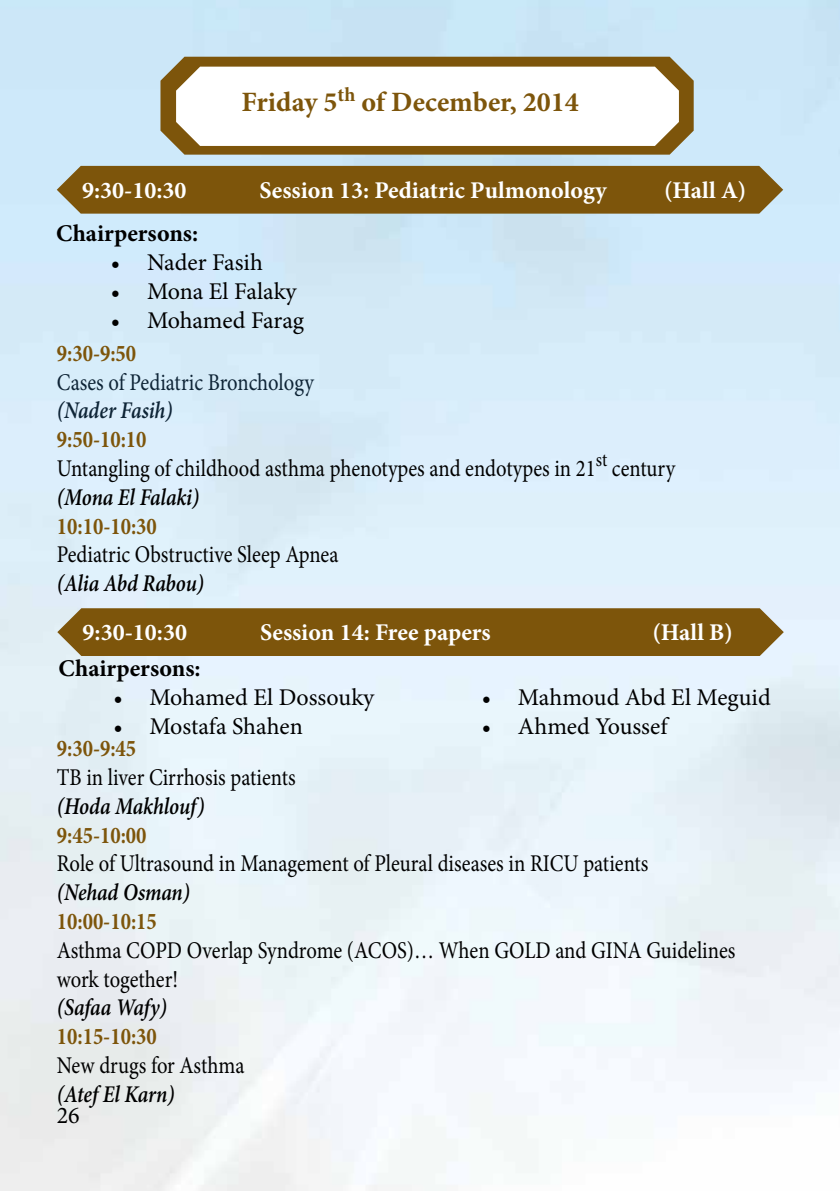
<style>
.page{position:relative;width:840px;height:1191px;background:#fff}
.page>*{position:absolute;margin:0;border:0;box-sizing:border-box;transform-origin:0 0}
.t1{font:700 28px "Minion Pro";color:#7d550b}
.t2{font:24px/28.8px "Minion Pro";color:#000;scale:.86 1}
.t3{font:24px "Minion Pro";color:#000}
.t4{font:700 24px "Minion Pro";color:#fff}
.t5{font:italic 600 24px "Minion Pro";letter-spacing:-.005em;color:#000;scale:.86 1}
.t6{font:700 24px "Minion Pro";color:#7d550b;scale:.86 1}
.t7{font:24px "Minion Pro";color:#0e2436;scale:.86 1}
.t8{font:700 24px "Minion Pro";color:#000}
.t9{font:italic 600 24px "Minion Pro";letter-spacing:-.005em;color:#0e2436;scale:.86 1}
.s1{font-weight:700;color:#7d550b}
.s2{font-weight:600;font-style:italic}
</style>
<div class="page">
<img style="left:0;top:0;width:839px;height:1191px">
<div style="left:57px;top:166px;width:725px;height:48px;background:#7d550b"></div>
<div style="left:57px;top:608px;width:726px;height:48px;background:#7d550b"></div>
<svg style="left:160px;top:57px;width:533px;height:98px;background:#876728"></svg>
<svg style="left:176px;top:67px;width:502px;height:79px"></svg>
<p class="t1" style="left:241px;top:82px;width:338px">Friday 5<sup>th</sup> of December, 2014</p>
<p class="t4" style="left:82px;top:173px;width:106px">9:30-10:30</p>
<p class="t4" style="left:259px;top:173px;width:348px">Session 13: Pediatric Pulmonology</p>
<p class="t4" style="left:663px;top:173px;width:84px">(Hall A)</p>
<p class="t8" style="left:56px;top:217px;width:143px">Chairpersons:</p>
<p class="t3" style="left:111px;top:246px;width:153px">• Nader Fasih</p>
<p class="t3" style="left:111px;top:275px;width:187px">• Mona El Falaky</p>
<p class="t3" style="left:111px;top:304px;width:194px">• Mohamed Farag</p>
<p class="t6" style="left:57px;top:336px;width:94px">9:30-9:50</p>
<p class="t7" style="left:57px;top:366px;width:300px">Cases of Pediatric Bronchology</p>
<p class="t9" style="left:57px;top:394px;width:136px">(Nader Fasih)</p>
<p class="t2" style="left:57px;top:425px;width:720px"><span class="s1">9:50-10:10<br></span>Untangling of childhood asthma phenotypes and endotypes in 21<sup>st</sup> century <span class="s2">(Mona El Falaki)</span></p>
<p class="t6" style="left:57px;top:509px;width:118px">10:10-10:30</p>
<p class="t2" style="left:57px;top:540px;width:329px">Pediatric Obstructive Sleep Apnea</p>
<p class="t5" style="left:57px;top:566px;width:173px">(Alia Abd Rabou)</p>
<p class="t4" style="left:82px;top:615px;width:106px">9:30-10:30</p>
<p class="t4" style="left:260px;top:615px;width:232px">Session 14: Free papers</p>
<p class="t4" style="left:652px;top:615px;width:82px">(Hall B)</p>
<p class="t8" style="left:59px;top:651px;width:143px">Chairpersons:</p>
<p class="t3" style="left:113px;top:681px;width:262px">• Mohamed El Dossouky</p>
<p class="t3" style="left:113px;top:710px;width:191px">• Mostafa Shahen</p>
<p class="t3" style="left:481px;top:681px;width:290px">• Mahmoud Abd El Meguid</p>
<p class="t3" style="left:481px;top:710px;width:187px">• Ahmed Youssef</p>
<p class="t6" style="left:57px;top:731px;width:94px">9:30-9:45</p>
<p class="t2" style="left:57px;top:763px;width:279px">TB in liver Cirrhosis patients</p>
<p class="t5" style="left:57px;top:789px;width:173px">(Hoda Makhlouf)</p>
<p class="t6" style="left:57px;top:818px;width:106px">9:45-10:00</p>
<p class="t2" style="left:57px;top:849px;width:689px">Role of Ultrasound in Management of Pleural diseases in RICU patients</p>
<p class="t5" style="left:57px;top:875px;width:156px">(Nehad Osman)</p>
<p class="t6" style="left:57px;top:904px;width:118px">10:00-10:15</p>
<p class="t2" style="left:57px;top:936px;width:790px">Asthma COPD Overlap Syndrome (ACOS)… When GOLD and GINA Guidelines work together!</p>
<p class="t5" style="left:57px;top:991px;width:129px">(Safaa Wafy)</p>
<p class="t6" style="left:57px;top:1019px;width:118px">10:15-10:30</p>
<p class="t2" style="left:57px;top:1051px;width:220px">New drugs for Asthma</p>
<p class="t5" style="left:57px;top:1077px;width:138px">(Atef El Karn)</p>
<p class="t3" style="left:57px;top:1099px;width:25px">26</p>
</div>
